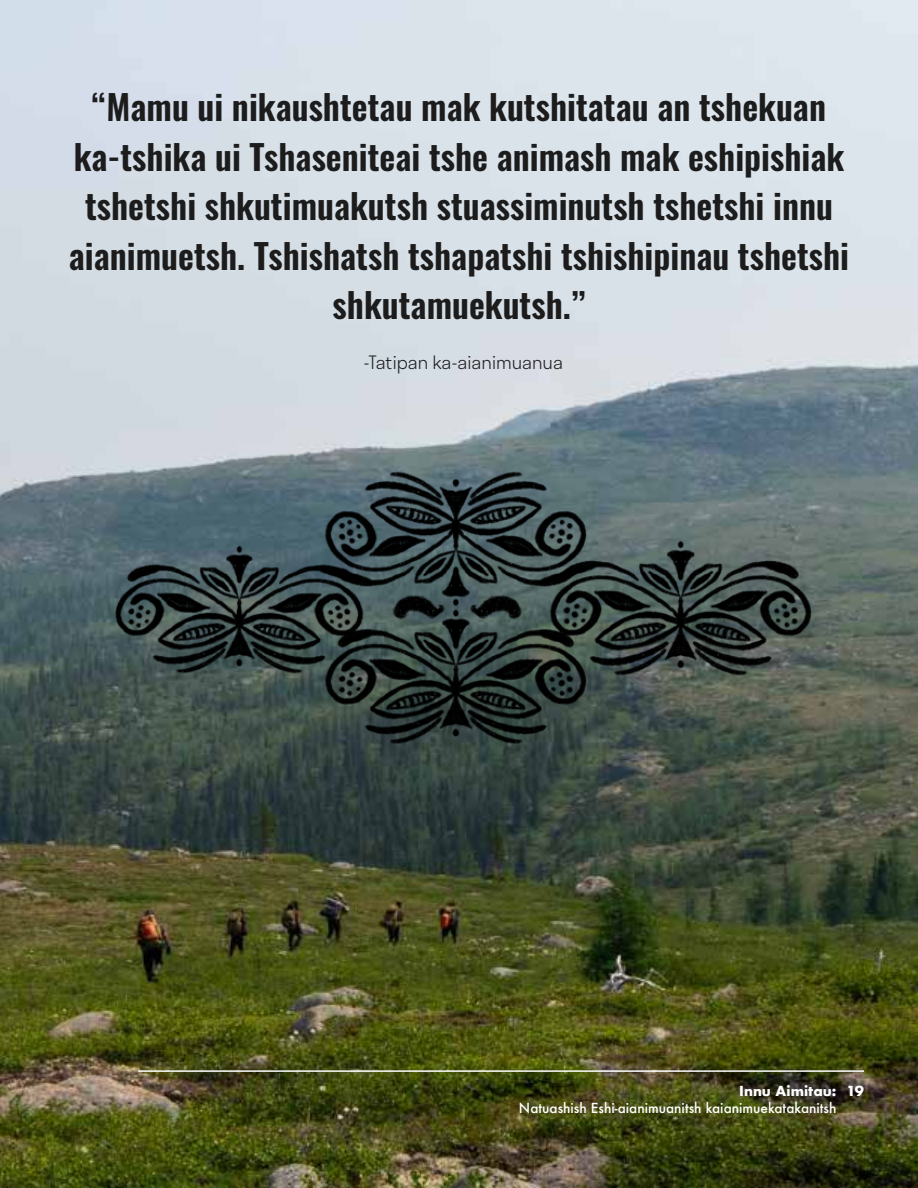
<style>
.page{position:relative;width:918px;height:1188px;background:#fff}
.page>*{position:absolute;margin:0;border:0;box-sizing:border-box;transform-origin:0 0}
.t1{font:600 34.5px/49.5px "Oswald";color:#1c1c1c;text-align:center}
.t2{font:300 18px "Stratos";color:#1c1c1c}
.t3{font:500 13.5px "Futura";color:#fff}
.t4{font:700 13.5px "Futura";color:#fff}
</style>
<div class="page">
<img style="left:0;top:0;width:918px;height:1188px">
<img style="left:0;top:376px;width:918px;height:464px">
<hr style="left:138px;top:1070px;width:726px;height:2px;background:#fff">
<p class="t1" style="left:69px;top:84px;width:782px">“Mamu ui nikaushtetau mak kutshitatau an tshekuan ka-tshika ui Tshaseniteai tshe animash mak eshipishiak tshetshi shkutimuakutsh stuassiminutsh tshetshi innu aianimuetsh. Tshishatsh tshapatshi tshishipinau tshetshi shkutamuekutsh.”</p>
<p class="t2" style="left:364px;top:348px;width:201px">-Tatipan ka-aianimuanua</p>
<p class="t4" style="left:739px;top:1081px;width:126px">Innu Aimitau: 19</p>
<p class="t3" style="left:519px;top:1098px;width:319px">Natuashish Eshi-aianimuanitsh kaianimuekatakanitsh</p>
</div>
